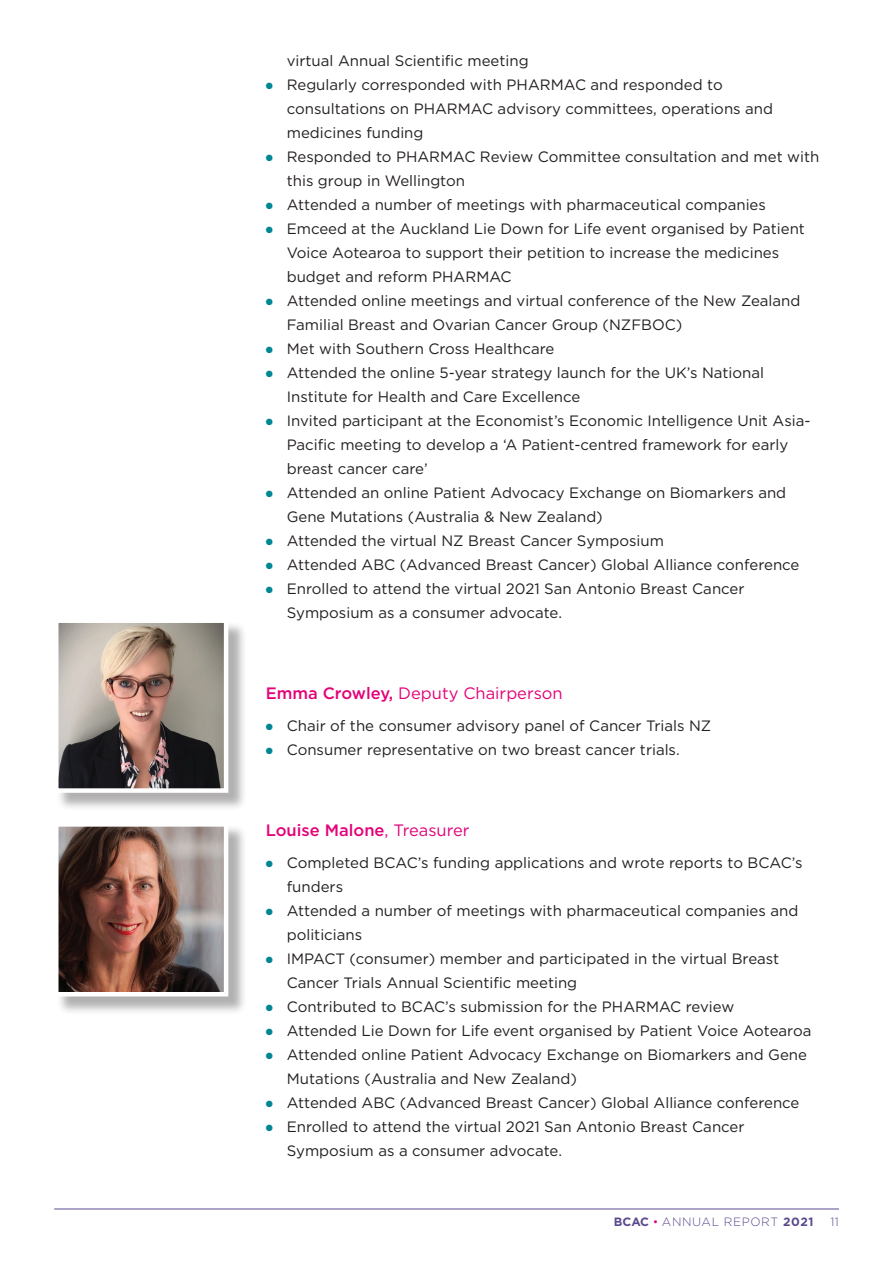
<style>
.page{position:relative;width:893px;height:1263px;background:#fff}
.page>*{position:absolute;margin:0;border:0;box-sizing:border-box;transform-origin:0 0}
.t1{font:16.5px "Gotham";color:#e40278}
.t2{font:500 16.5px "Gotham";color:#e40278}
.t3{font:15px/24px "Gotham";color:#231f20}
.t4{font:300 12px "Gotham";letter-spacing:.05em;color:#5b498d}
.s1{color:#008594}
.s2{font-weight:500}
.s3{font-weight:400}
.s4{font-weight:700}
.s5{color:#e40278}
</style>
<div class="page">
<hr style="left:54px;top:1208px;width:785px;height:1px;background:#5b498d">
<div style="left:56px;top:621px;width:191px;height:190px;background:#231f20;opacity:.35"></div>
<img style="left:59px;top:623px;width:164px;height:165px">
<div style="left:54px;top:618px;width:174px;height:175px;border:4px solid #fff"></div>
<div style="left:56px;top:824px;width:191px;height:191px;background:#231f20;opacity:.35"></div>
<img style="left:59px;top:827px;width:164px;height:164px">
<div style="left:54px;top:822px;width:174px;height:174px;border:4px solid #fff"></div>
<p class="t3" style="left:287px;top:48px;width:243px">virtual Annual Scientific meeting</p>
<p class="t3" style="left:287px;top:72px;width:488px;text-indent:-21px"><span class="s1">●</span> Regularly corresponded with PHARMAC and responded to consultations on PHARMAC advisory committees, operations and medicines funding</p>
<p class="t3" style="left:287px;top:144px;width:534px;text-indent:-21px"><span class="s1">●</span> Responded to PHARMAC Review Committee consultation and met with this group in Wellington</p>
<p class="t3" style="left:266px;top:192px;width:502px"><span class="s1">●</span> Attended a number of meetings with pharmaceutical companies</p>
<p class="t3" style="left:287px;top:216px;width:520px;text-indent:-21px"><span class="s1">●</span> Emceed at the Auckland Lie Down for Life event organised by Patient<br>Voice Aotearoa to support their petition to increase the medicines budget and reform PHARMAC</p>
<p class="t3" style="left:287px;top:288px;width:515px;text-indent:-21px"><span class="s1">●</span> Attended online meetings and virtual conference of the New Zealand<br>Familial Breast and Ovarian Cancer Group (NZFBOC)</p>
<p class="t3" style="left:266px;top:336px;width:290px"><span class="s1">●</span> Met with Southern Cross Healthcare</p>
<p class="t3" style="left:287px;top:360px;width:479px;text-indent:-21px"><span class="s1">●</span> Attended the online 5-year strategy launch for the UK’s National<br>Institute for Health and Care Excellence</p>
<p class="t3" style="left:287px;top:408px;width:525px;text-indent:-21px"><span class="s1">●</span> Invited participant at the Economist’s Economic Intelligence Unit Asia-<br>Pacific meeting to develop a ‘A Patient-centred framework for early breast cancer care’</p>
<p class="t3" style="left:287px;top:480px;width:501px;text-indent:-21px"><span class="s1">●</span> Attended an online Patient Advocacy Exchange on Biomarkers and<br>Gene Mutations (Australia &amp; New Zealand)</p>
<p class="t3" style="left:266px;top:528px;width:400px"><span class="s1">●</span> Attended the virtual NZ Breast Cancer Symposium</p>
<p class="t3" style="left:266px;top:552px;width:535px"><span class="s1">●</span> Attended ABC (Advanced Breast Cancer) Global Alliance conference</p>
<p class="t3" style="left:287px;top:576px;width:459px;text-indent:-21px"><span class="s1">●</span> Enrolled to attend the virtual 2021 San Antonio Breast Cancer<br>Symposium as a consumer advocate.</p>
<p class="t1" style="left:266px;top:682px;width:298px"><span class="s2">Emma Crowley,</span> Deputy Chairperson</p>
<p class="t3" style="left:266px;top:713px;width:447px"><span class="s1">●</span> Chair of the consumer advisory panel of Cancer Trials NZ</p>
<p class="t3" style="left:266px;top:737px;width:415px"><span class="s1">●</span> Consumer representative on two breast cancer trials.</p>
<p class="t2" style="left:266px;top:819px;width:205px">Louise Malone<span class="s3">, Treasurer</span></p>
<p class="t3" style="left:287px;top:850px;width:517px;text-indent:-21px"><span class="s1">●</span> Completed BCAC’s funding applications and wrote reports to BCAC’s funders</p>
<p class="t3" style="left:287px;top:898px;width:513px;text-indent:-21px"><span class="s1">●</span> Attended a number of meetings with pharmaceutical companies and politicians</p>
<p class="t3" style="left:287px;top:946px;width:494px;text-indent:-21px"><span class="s1">●</span> IMPACT (consumer) member and participated in the virtual Breast<br>Cancer Trials Annual Scientific meeting</p>
<p class="t3" style="left:266px;top:994px;width:470px"><span class="s1">●</span> Contributed to BCAC’s submission for the PHARMAC review</p>
<p class="t3" style="left:266px;top:1018px;width:547px"><span class="s1">●</span> Attended Lie Down for Life event organised by Patient Voice Aotearoa</p>
<p class="t3" style="left:287px;top:1042px;width:522px;text-indent:-21px"><span class="s1">●</span> Attended online Patient Advocacy Exchange on Biomarkers and Gene<br>Mutations (Australia and New Zealand)</p>
<p class="t3" style="left:266px;top:1090px;width:535px"><span class="s1">●</span> Attended ABC (Advanced Breast Cancer) Global Alliance conference</p>
<p class="t3" style="left:287px;top:1114px;width:459px;text-indent:-21px"><span class="s1">●</span> Enrolled to attend the virtual 2021 San Antonio Breast Cancer<br>Symposium as a consumer advocate.</p>
<p class="t4" style="left:614px;top:1214px;width:201px"><span class="s4">BCAC</span> <span class="s5">•</span> ANNUAL REPORT <span class="s4">2021</span></p>
<p class="t4" style="left:830px;top:1214px;width:10px">11</p>
</div>
